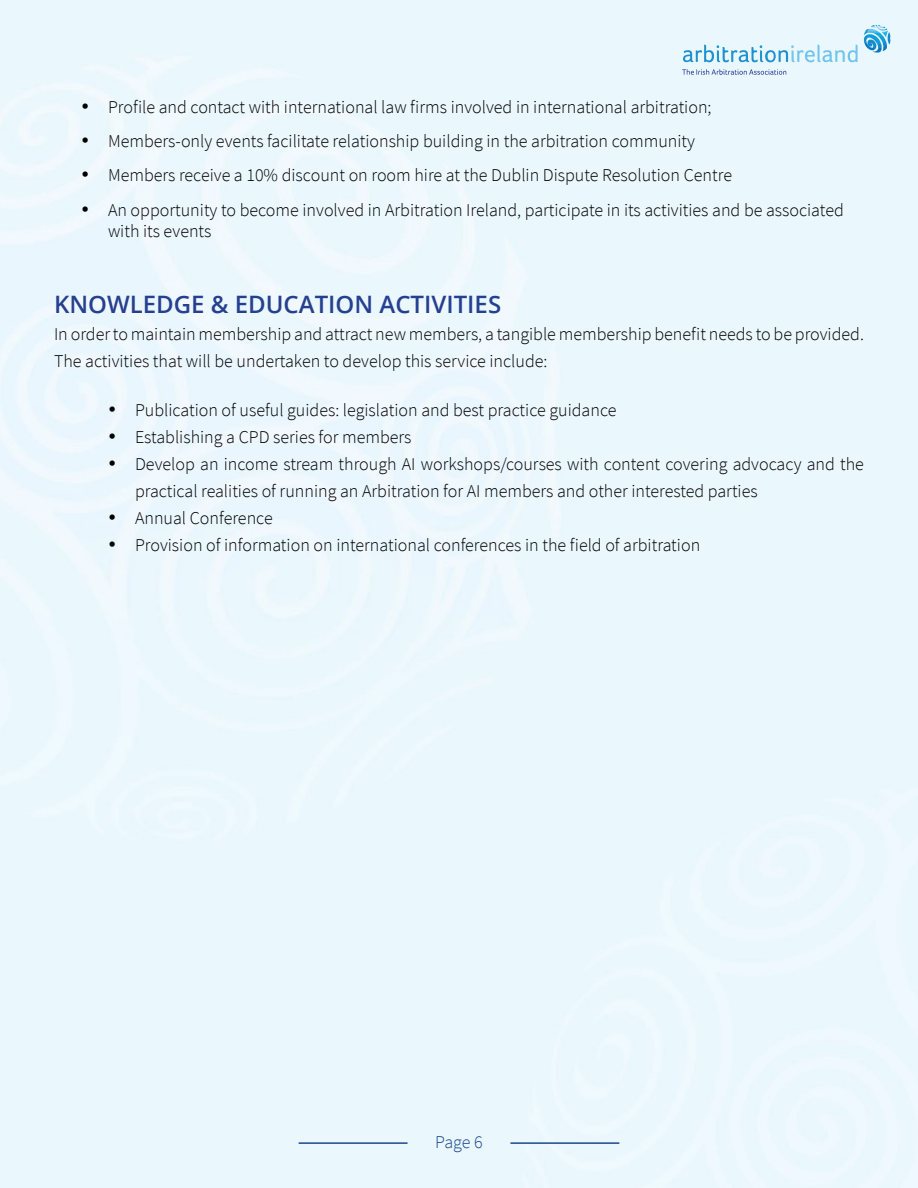
<style>
.page{position:relative;width:918px;height:1188px;background:#fff}
.page>*{position:absolute;margin:0;border:0;box-sizing:border-box;transform-origin:0 0}
.t1{font:600 24px "Open Sans";color:#25408f}
.t2{font:300 18px/27px "Source Sans Pro";color:#000}
.t3{font:300 18px "Source Sans Pro";color:#1b4691}
</style>
<div class="page">
<hr style="left:510px;top:1142px;width:109px;height:2px;background:#1b4691">
<hr style="left:299px;top:1142px;width:109px;height:2px;background:#1b4691">
<svg style="left:682px;top:25px;width:209px;height:50px;background:#d1e9f6"></svg>
<p class="t2" style="left:81px;top:93px;width:632px">• Profile and contact with international law firms involved in international arbitration;</p>
<p class="t2" style="left:81px;top:127px;width:616px">• Members-only events facilitate relationship building in the arbitration community</p>
<p class="t2" style="left:81px;top:162px;width:653px">• Members receive a 10% discount on room hire at the Dublin Dispute Resolution Centre</p>
<p class="t2" style="left:108px;top:199px;width:737px;line-height:21.6px;text-indent:-27px">• An opportunity to become involved in Arbitration Ireland, participate in its activities and be associated with its events</p>
<h1 class="t1" style="left:54px;top:288px;width:449px">KNOWLEDGE &amp; EDUCATION ACTIVITIES</h1>
<p class="t2" style="left:54px;top:321px;width:812px">In order to maintain membership and attract new members, a tangible membership benefit needs to be provided.<br>The activities that will be undertaken to develop this service include:</p>
<p class="t2" style="left:108px;top:396px;width:510px">• Publication of useful guides: legislation and best practice guidance</p>
<p class="t2" style="left:108px;top:423px;width:305px">• Establishing a CPD series for members</p>
<p class="t2" style="left:135px;top:450px;width:731px;text-indent:-27px">• Develop an income stream through AI workshops/courses with content covering advocacy and the practical realities of running an Arbitration for AI members and other interested parties</p>
<p class="t2" style="left:108px;top:504px;width:166px">• Annual Conference</p>
<p class="t2" style="left:108px;top:531px;width:594px">• Provision of information on international conferences in the field of arbitration</p>
<p class="t3" style="left:435px;top:1130px;width:49px">Page 6</p>
</div>
